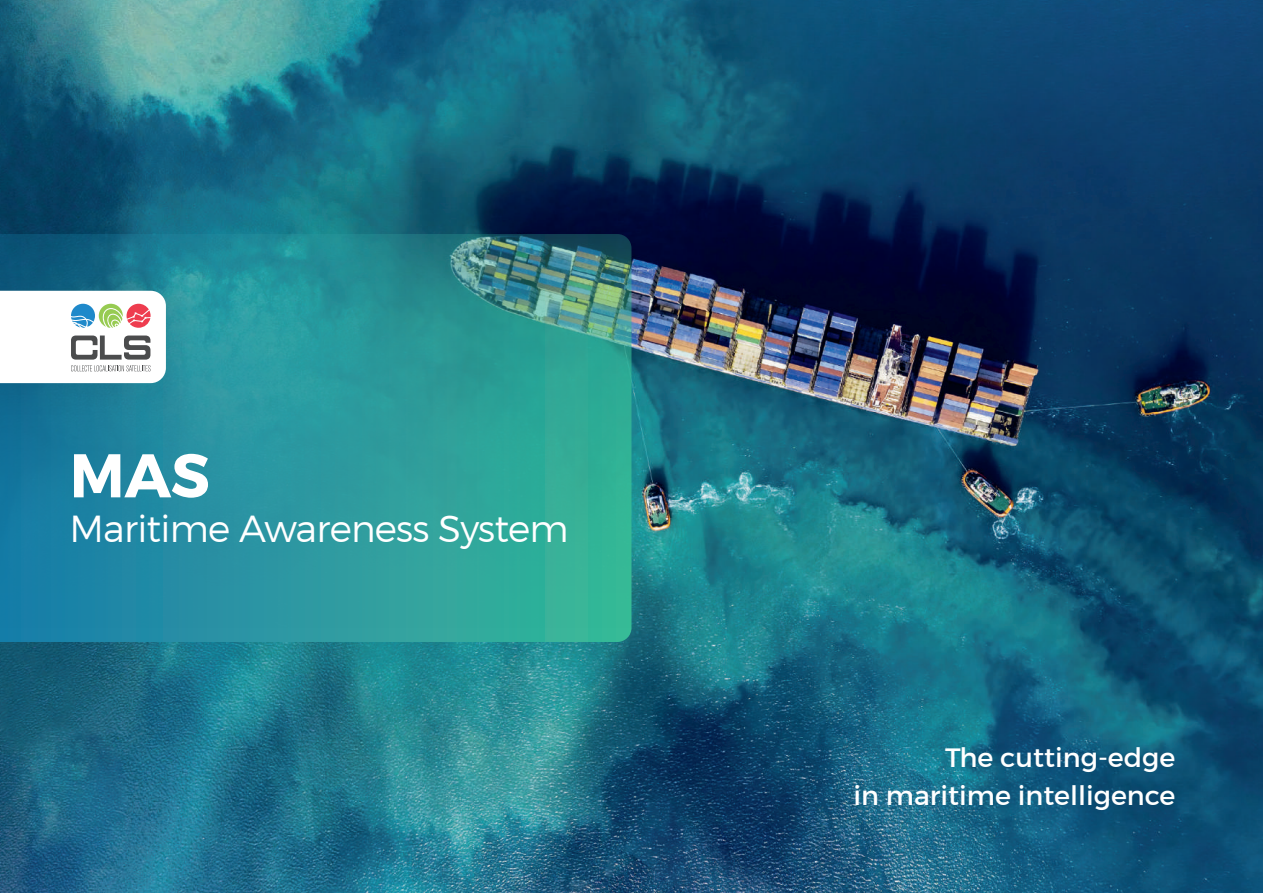
<style>
.page{position:relative;width:1263px;height:893px;background:#fff}
.page>*{position:absolute;margin:0;border:0;box-sizing:border-box;transform-origin:0 0}
.t1{font:700 61.5px "Montserrat";color:#fff}
.t2{font:300 37.5px "Montserrat";letter-spacing:-.02em;color:#fff}
.t3{font:27px/37.7px "Montserrat";color:#fff;text-align:right}
</style>
<div class="page">
<img style="left:0;top:0;width:1263px;height:893px">
<svg style="left:0;top:234px;width:631px;height:408px;background:#2b969a"></svg>
<div style="left:0;top:249px;width:208px;height:176px;background:#231f20;opacity:.1"></div>
<svg style="left:0;top:291px;width:166px;height:92px"></svg>
<h1 class="t1" style="left:70px;top:437px;width:141px">MAS</h1>
<h2 class="t2" style="left:70px;top:506px;width:501px">Maritime Awareness System</h2>
<p class="t3" style="left:853px;top:739px;width:323px">The cutting-edge<br>in maritime intelligence</p>
</div>
